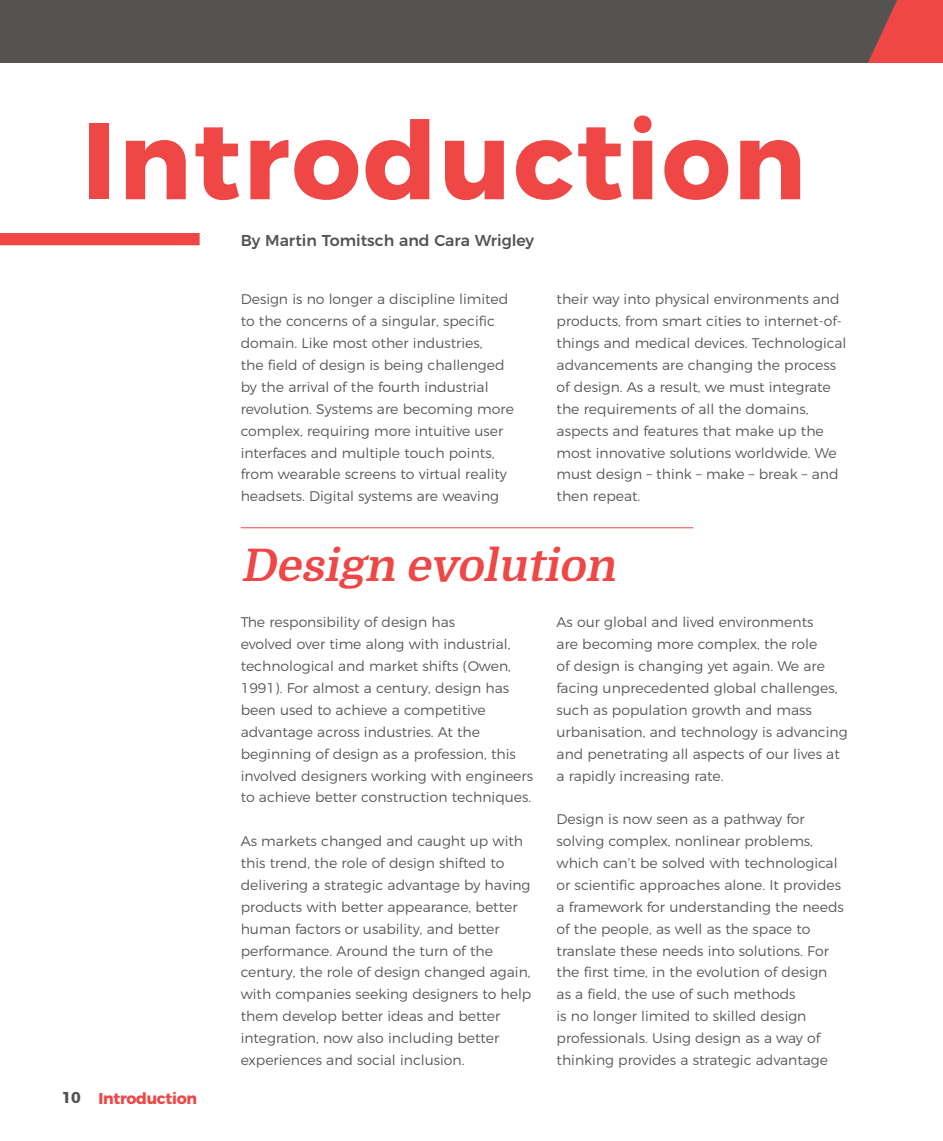
<style>
.page{position:relative;width:943px;height:1141px;background:#fff}
.page>*{position:absolute;margin:0;border:0;box-sizing:border-box;transform-origin:0 0}
.t1{font:700 108.15px "Montserrat";letter-spacing:.02em;color:#ef4646}
.t2{font:italic 700 44.98px "Domine";color:#ef4646}
.t3{font:500 15.75px "Montserrat";color:#555252}
.t4{font:700 15.75px "Montserrat";letter-spacing:-.02em;color:#ef4646}
.t5{font:300 14px/21.9px "Montserrat";color:#57585a}
.s1{color:#555252}
</style>
<div class="page">
<div style="left:0;top:0;width:925px;height:63px;background:#555252"></div>
<div style="left:0;top:233px;width:200px;height:12px;background:#ef4646"></div>
<hr style="left:241px;top:527px;width:452px;height:1px;background:#ef4646">
<h1 class="t1" style="left:82px;top:72px;width:725px">Introduction</h1>
<p class="t3" style="left:241px;top:228px;width:295px">By Martin Tomitsch and Cara Wrigley</p>
<p class="t5" style="left:241px;top:287px;width:275px">Design is no longer a discipline limited to the concerns of a singular, specific domain. Like most other industries,<br>the field of design is being challenged by the arrival of the fourth industrial revolution. Systems are becoming more complex, requiring more intuitive user interfaces and multiple touch points, from wearable screens to virtual reality headsets. Digital systems are weaving</p>
<p class="t5" style="left:556px;top:287px;width:291px">their way into physical environments and products, from smart cities to internet-of&shy;things and medical devices. Technological advancements are changing the process of design. As a result, we must integrate the requirements of all the domains, aspects and features that make up the most innovative solutions worldwide. We must design – think – make – break – and then repeat.</p>
<h2 class="t2" style="left:241px;top:541px;width:385px">Design evolution</h2>
<p class="t4" style="left:62px;top:1086px;width:137px"><span class="s1">10</span> Introduction</p>
<p class="t5" style="left:241px;top:610px;width:294px">The responsibility of design has<br>evolved over time along with industrial, technological and market shifts (Owen, 1991). For almost a century, design has been used to achieve a competitive advantage across industries. At the beginning of design as a profession, this involved designers working with engineers to achieve better construction techniques.</p>
<p class="t5" style="left:241px;top:829px;width:292px">As markets changed and caught up with this trend, the role of design shifted to delivering a strategic advantage by having products with better appearance, better human factors or usability, and better performance. Around the turn of the century, the role of design changed again, with companies seeking designers to help them develop better ideas and better integration, now also including better experiences and social inclusion.</p>
<p class="t5" style="left:556px;top:610px;width:292px">As our global and lived environments<br>are becoming more complex, the role<br>of design is changing yet again. We are facing unprecedented global challenges, such as population growth and mass urbanisation, and technology is advancing and penetrating all aspects of our lives at a rapidly increasing rate.</p>
<p class="t5" style="left:556px;top:807px;width:289px">Design is now seen as a pathway for solving complex, nonlinear problems, which can’t be solved with technological or scientific approaches alone. It provides a framework for understanding the needs of the people, as well as the space to translate these needs into solutions. For the first time, in the evolution of design as a field, the use of such methods<br>is no longer limited to skilled design professionals. Using design as a way of thinking provides a strategic advantage</p>
</div>
